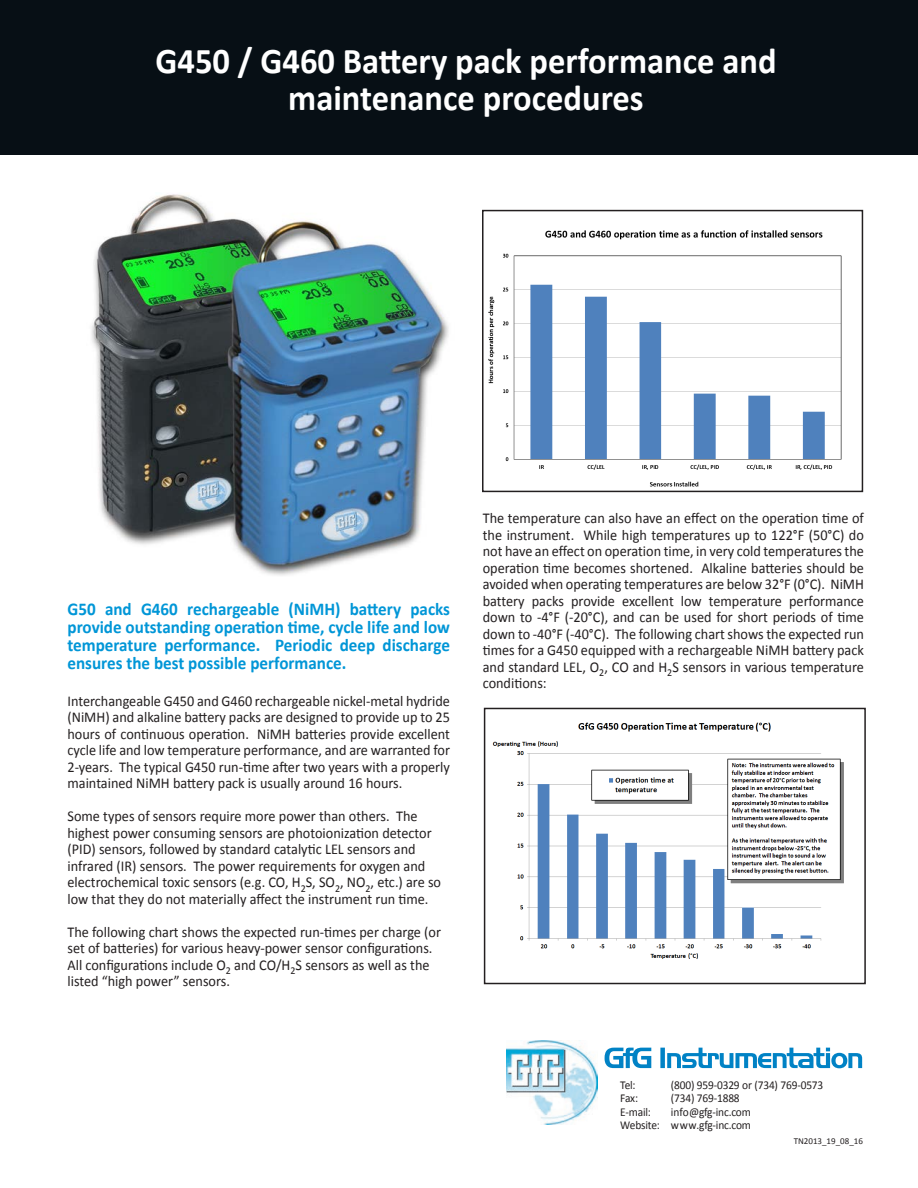
<style>
.page{position:relative;width:918px;height:1188px;background:#fff}
.page>*{position:absolute;margin:0;border:0;box-sizing:border-box;transform-origin:0 0}
.t1{font:700 36.3px "Calibri";color:#fff;scale:.95 1}
.Paragraph_Style_1{font:700 18px/18px "Calibri";color:#0196d7;text-align:justify;scale:.95 1}
.t2{font:15px/16.5px "Calibri";color:#231f20;text-align:justify;scale:.95 1}
._7Specs_Body{font:12px/13.5px "Calibri";letter-spacing:-.015em;color:#231f20;text-align:right;scale:.95 1}
.t3{font:9px "Calibri";color:#231f20}
</style>
<div class="page">
<div style="left:0;top:0;width:918px;height:154px;background:#070f15"></div>
<img style="left:507px;top:1040px;width:90px;height:85px">
<svg style="left:605px;top:1048px;width:257px;height:20px"></svg>
<img style="left:91px;top:194px;width:358px;height:382px">
<img style="left:488px;top:230px;width:354px;height:257px">
<div style="left:482px;top:210px;width:381px;height:282px;border:2px solid #231f20"></div>
<img style="left:492px;top:722px;width:352px;height:237px">
<div style="left:484px;top:708px;width:382px;height:276px;border:2px solid #231f20"></div>
<p class="t1" style="left:156px;top:38px;width:655px">G450 / G460 Battery pack performance and</p>
<p class="t1" style="left:288px;top:74px;width:376px">maintenance procedures</p>
<p class="Paragraph_Style_1" style="left:68px;top:600px;width:404px">G50 and G460 rechargeable (NiMH) battery packs provide outstanding operation time, cycle life and low temperature performance. Periodic deep discharge ensures the best possible performance.</p>
<p class="t2" style="left:68px;top:693px;width:404px">Interchangeable G450 and G460 rechargeable nickel-metal hydride (NiMH) and alkaline battery packs are designed to provide up to 25 hours of continuous operation. NiMH batteries provide excellent cycle life and low temperature performance, and are warranted for 2-years. The typical G450 run-time after two years with a properly maintained NiMH battery pack is usually around 16 hours.</p>
<p class="t2" style="left:68px;top:808px;width:395px;text-align:left">Some types of sensors require more power than others. The highest power consuming sensors are photoionization detector (PID) sensors, followed by standard catalytic LEL sensors and infrared (IR) sensors. The power requirements for oxygen and electrochemical toxic sensors (e.g. CO, H<sub>2</sub>S, SO<sub>2</sub>, NO<sub>2</sub>, etc.) are so low that they do not materially affect the instrument run time.</p>
<p class="t2" style="left:68px;top:924px;width:395px;text-align:left">The following chart shows the expected run-times per charge (or set of batteries) for various heavy-power sensor configurations.<br>All configurations include O<sub>2</sub> and CO/H<sub>2</sub>S sensors as well as the listed “high power” sensors.</p>
<p class="t2" style="left:483px;top:510px;width:403px">The temperature can also have an effect on the operation time of the instrument. While high temperatures up to 122°F (50°C) do not have an effect on operation time, in very cold temperatures the operation time becomes shortened. Alkaline batteries should be avoided when operating temperatures are below 32°F (0°C). NiMH battery packs provide excellent low temperature performance down to -4°F (-20°C), and can be used for short periods of time down to -40°F (-40°C). The following chart shows the expected run times for a G450 equipped with a rechargeable NiMH battery pack and standard LEL, O<sub>2</sub>, CO and H<sub>2</sub>S sensors in various temperature conditions:</p>
<p class="_7Specs_Body" style="left:620px;top:1078px;width:18px">Tel:</p>
<p class="_7Specs_Body" style="left:671px;top:1078px;width:162px">(800) 959-0329 or (734) 769-0573</p>
<p class="_7Specs_Body" style="left:620px;top:1091px;width:20px">Fax:</p>
<p class="_7Specs_Body" style="left:671px;top:1091px;width:74px">(734) 769-1888</p>
<p class="_7Specs_Body" style="left:620px;top:1105px;width:34px">E-mail:</p>
<p class="_7Specs_Body" style="left:620px;top:1105px;width:139px">info@gfg-inc.com<br>Website: www.gfg-inc.com</p>
<p class="t3" style="left:794px;top:1136px;width:71px">TN2013_19_08_16</p>
</div>
